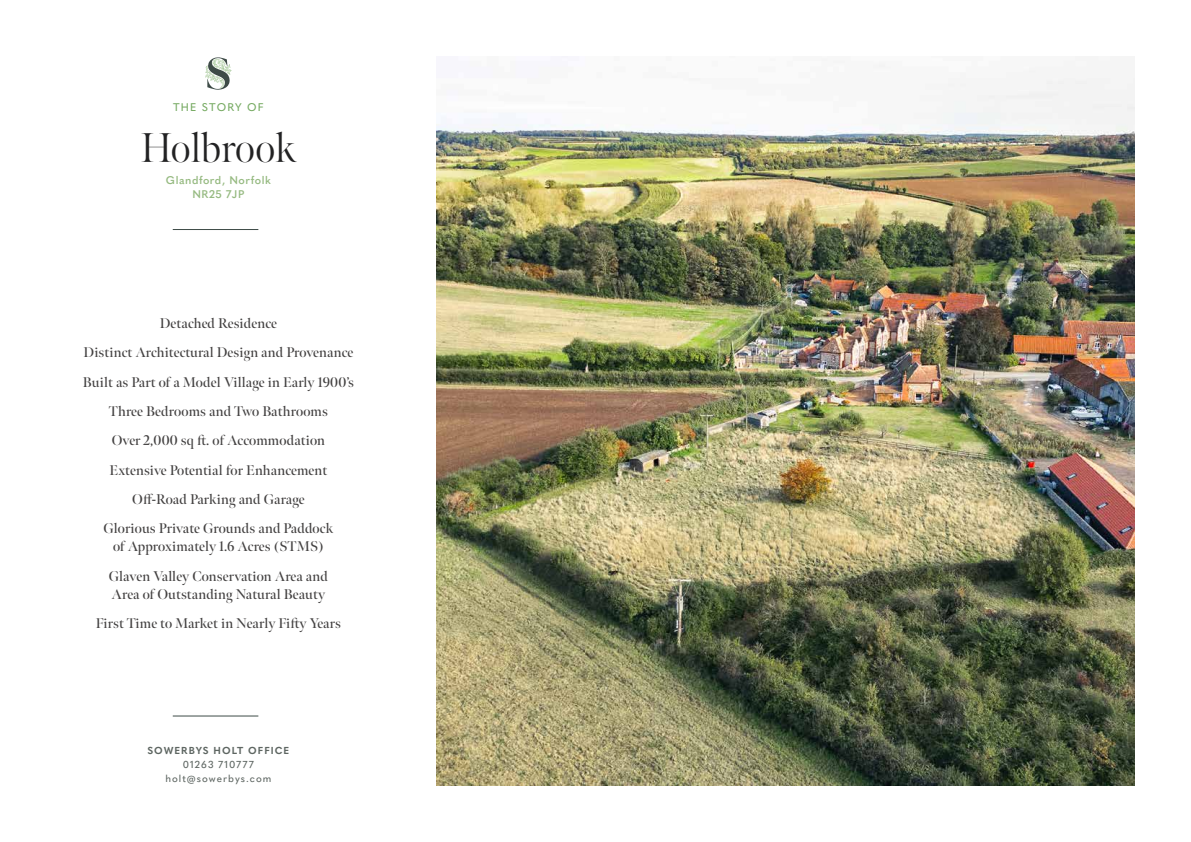
<style>
.page{position:relative;width:1191px;height:842px;background:#fff}
.page>*{position:absolute;margin:0;border:0;box-sizing:border-box;transform-origin:0 0}
.t1{font:300 41.5px "Meno Banner";color:#222223}
.t2{font:600 14px/29.3px "Meno Banner";letter-spacing:.01em;color:#434141;text-align:center}
.t3{font:600 11px/14px "Quasimoda";letter-spacing:.05em;color:#96ba81;text-align:center}
.t4{font:500 11px "Quasimoda";letter-spacing:.1em;color:#76aa62}
.t5{font:500 10px/14px "Quasimoda";letter-spacing:.1em;color:#5e6662;text-align:center}
.t6{font:700 10px "Quasimoda";letter-spacing:.1em;color:#5e6662}
</style>
<div class="page">
<img style="left:437px;top:64px;width:697px;height:721px">
<hr style="left:173px;top:715px;width:85px;height:1px;background:#3e4b47">
<hr style="left:173px;top:229px;width:85px;height:1px;background:#3e4b47">
<svg style="left:205px;top:57px;width:27px;height:33px"></svg>
<p class="t4" style="left:173px;top:99px;width:92px">THE STORY OF</p>
<h1 class="t1" style="left:141px;top:123px;width:157px">Holbrook</h1>
<p class="t3" style="left:166px;top:172px;width:107px">Glandford, Norfolk<br>NR25 7JP</p>
<p class="t2" style="left:83px;top:309px;width:272px">Detached Residence<br>Distinct Architectural Design and Provenance Built as Part of a Model Village in Early 1900’s Three Bedrooms and Two Bathrooms<br>Over 2,000 sq ft. of Accommodation Extensive Potential for Enhancement Off-Road Parking and Garage<br>Glorious Private Grounds and Paddock</p>
<p class="t2" style="left:109px;top:532px;width:221px">of Approximately 1.6 Acres (STMS)<br>Glaven Valley Conservation Area and</p>
<p class="t2" style="left:96px;top:579px;width:246px">Area of Outstanding Natural Beauty<br>First Time to Market in Nearly Fifty Years</p>
<p class="t6" style="left:147px;top:743px;width:143px">SOWERBYS HOLT OFFICE</p>
<p class="t5" style="left:165px;top:757px;width:107px">01263 710777 holt@sowerbys.com</p>
</div>
